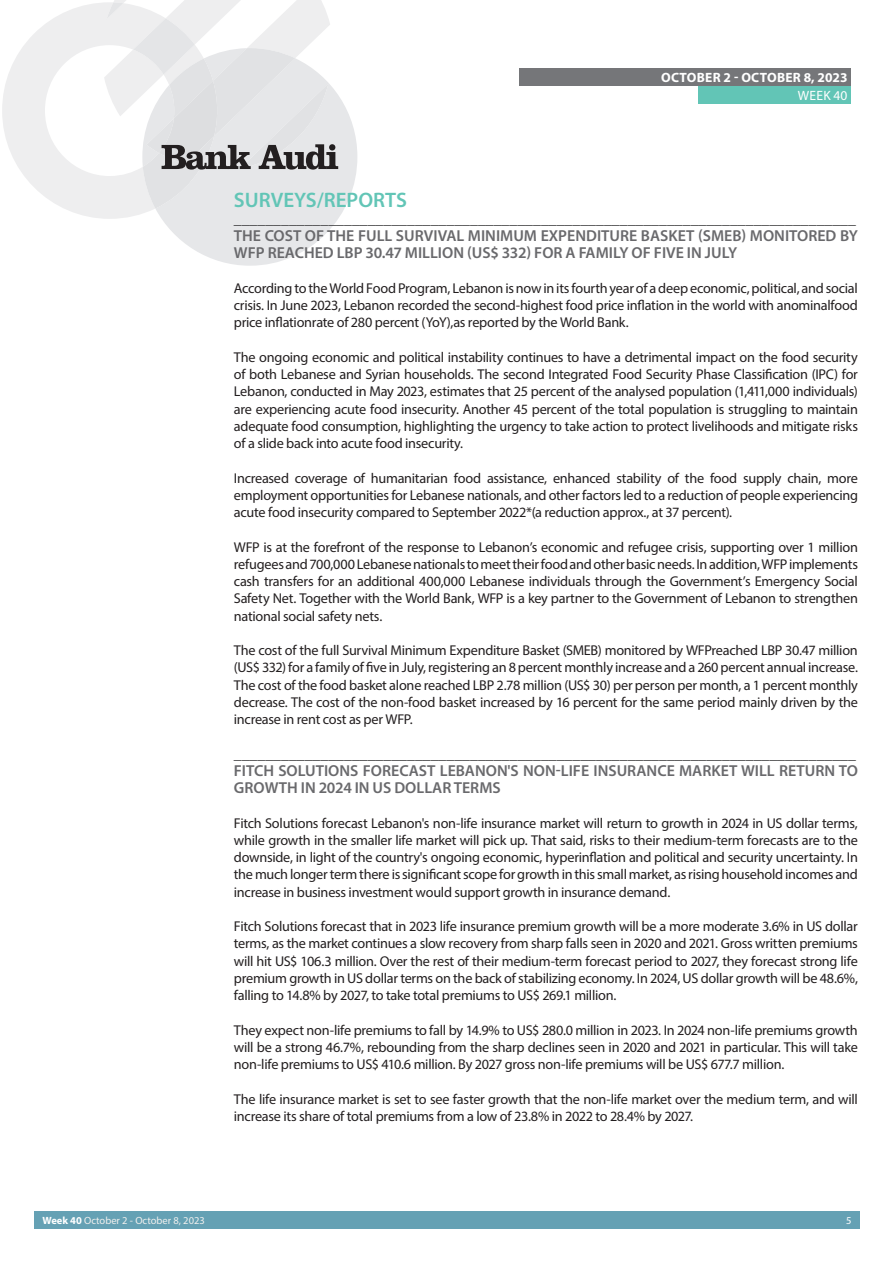
<style>
.page{position:relative;width:893px;height:1263px;background:#fff}
.page>*{position:absolute;margin:0;border:0;box-sizing:border-box;transform-origin:0 0}
.t1{font:600 21px "Myriad Pro";color:#62c5b6}
.t2{font:600 15.9px/17.2px "Myriad Pro";color:#69696c}
.t3{font:15.75px "Myriad Pro";color:#3e3e3f}
.t4{font:14.25px/17.2px "Myriad Pro";letter-spacing:-.02em;color:#231f20;text-align:justify}
.t5{font:700 13.5px "Myriad Pro";letter-spacing:.02em;color:#fff}
.t6{font:13.5px "Myriad Pro";letter-spacing:.02em;color:#fff}
.t7{font:10.5px "Myriad Pro";color:#f1f0ee}
.t8{font:10.5px "Myriad Pro";color:#fff}
.s1{font-weight:700;color:#fff}
</style>
<div class="page">
<div style="left:519px;top:68px;width:331px;height:17px;background:#757679"></div>
<div style="left:34px;top:1212px;width:826px;height:17px;background:#65a1b4"></div>
<div style="left:698px;top:86px;width:152px;height:17px;background:#62c5b6"></div>
<svg style="left:162px;top:95px;width:195px;height:171px;fill:#e6e7e9"></svg>
<svg style="left:2px;top:0;width:336px;height:219px"></svg>
<p class="t5" style="left:661px;top:68px;width:188px">OCTOBER 2 - OCTOBER 8, 2023</p>
<p class="t6" style="left:798px;top:87px;width:51px">WEEK 40</p>
<p class="t1" style="left:234px;top:186px;width:175px">SURVEYS/REPORTS</p>
<p class="t3" style="left:234px;top:209px;width:624px">_______________________________________________________________________________</p>
<p class="t2" style="left:234px;top:227px;width:625px">THE COST OF THE FULL SURVIVAL MINIMUM EXPENDITURE BASKET (SMEB) MONITORED BY<br>WFP REACHED LBP 30.47 MILLION (US$ 332) FOR A FAMILY OF FIVE IN JULY</p>
<p class="t4" style="left:234px;top:279px;width:625px">According to the World Food Program, Lebanon is now in its fourth year of a deep economic, political, and social crisis. In June 2023, Lebanon recorded the second-highest food price inflation in the world with anominalfood price inflationrate of 280 percent (YoY),as reported by the World Bank.</p>
<p class="t4" style="left:234px;top:348px;width:626px">The ongoing economic and political instability continues to have a detrimental impact on the food security of both Lebanese and Syrian households. The second Integrated Food Security Phase Classification (IPC) for Lebanon, conducted in May 2023, estimates that 25 percent of the analysed population (1,411,000 individuals) are experiencing acute food insecurity. Another 45 percent of the total population is struggling to maintain adequate food consumption, highlighting the urgency to take action to protect livelihoods and mitigate risks of a slide back into acute food insecurity.</p>
<p class="t4" style="left:234px;top:469px;width:626px">Increased coverage of humanitarian food assistance, enhanced stability of the food supply chain, more employment opportunities for Lebanese nationals, and other factors led to a reduction of people experiencing acute food insecurity compared to September 2022*(a reduction approx., at 37 percent).</p>
<p class="t4" style="left:234px;top:538px;width:626px">WFP is at the forefront of the response to Lebanon’s economic and refugee crisis, supporting over 1 million refugees and 700,000 Lebanese nationals to meet their food and other basic needs. In addition, WFP implements cash transfers for an additional 400,000 Lebanese individuals through the Government’s Emergency Social Safety Net. Together with the World Bank, WFP is a key partner to the Government of Lebanon to strengthen national social safety nets.</p>
<p class="t4" style="left:234px;top:641px;width:626px">The cost of the full Survival Minimum Expenditure Basket (SMEB) monitored by WFPreached LBP 30.47 million (US$ 332) for a family of five in July, registering an 8 percent monthly increase and a 260 percent annual increase.</p>
<p class="t4" style="left:234px;top:676px;width:625px">The cost of the food basket alone reached LBP 2.78 million (US$ 30) per person per month, a 1 percent monthly decrease. The cost of the non-food basket increased by 16 percent for the same period mainly driven by the increase in rent cost as per WFP.</p>
<p class="t3" style="left:234px;top:744px;width:624px">_______________________________________________________________________________</p>
<p class="t2" style="left:234px;top:761px;width:626px">FITCH SOLUTIONS FORECAST LEBANON'S NON-LIFE INSURANCE MARKET WILL RETURN TO<br>GROWTH IN 2024 IN US DOLLAR TERMS</p>
<p class="t4" style="left:234px;top:814px;width:626px">Fitch Solutions forecast Lebanon's non-life insurance market will return to growth in 2024 in US dollar terms, while growth in the smaller life market will pick up. That said, risks to their medium-term forecasts are to the downside, in light of the country's ongoing economic, hyperinflation and political and security uncertainty. In the much longer term there is significant scope for growth in this small market, as rising household incomes and increase in business investment would support growth in insurance demand.</p>
<p class="t4" style="left:234px;top:917px;width:626px">Fitch Solutions forecast that in 2023 life insurance premium growth will be a more moderate 3.6% in US dollar terms, as the market continues a slow recovery from sharp falls seen in 2020 and 2021. Gross written premiums will hit US$ 106.3 million. Over the rest of their medium-term forecast period to 2027, they forecast strong life premium growth in US dollar terms on the back of stabilizing economy. In 2024, US dollar growth will be 48.6%, falling to 14.8% by 2027, to take total premiums to US$ 269.1 million.</p>
<p class="t4" style="left:234px;top:1021px;width:625px">They expect non-life premiums to fall by 14.9% to US$ 280.0 million in 2023. In 2024 non-life premiums growth will be a strong 46.7%, rebounding from the sharp declines seen in 2020 and 2021 in particular. This will take non-life premiums to US$ 410.6 million. By 2027 gross non-life premiums will be US$ 677.7 million.</p>
<p class="t4" style="left:234px;top:1090px;width:625px">The life insurance market is set to see faster growth that the non-life market over the medium term, and will increase its share of total premiums from a low of 23.8% in 2022 to 28.4% by 2027.</p>
<p class="t7" style="left:43px;top:1214px;width:164px"><span class="s1">Week 40</span> October 2 - October 8, 2023</p>
<p class="t8" style="left:846px;top:1213px;width:7px">5</p>
</div>
